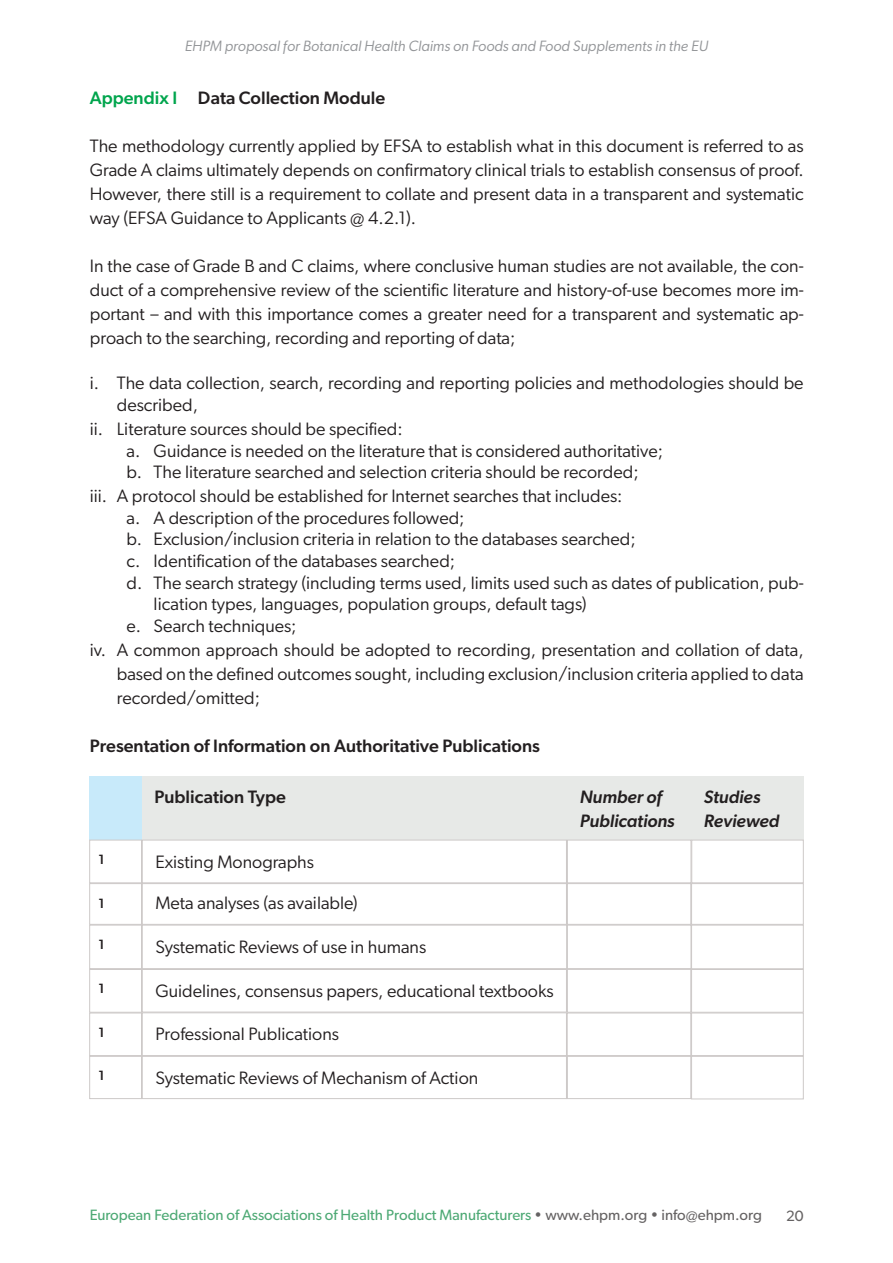
<style>
.page{position:relative;width:893px;height:1263px;background:#fff}
.page>*{position:absolute;margin:0;border:0;box-sizing:border-box;transform-origin:0 0}
.t1{font:18px/24px "Gibson";color:#231f20;text-align:justify}
.List_style{font:500 18px "Gibson";color:#231f20}
.t2{font:italic 500 18px/24px "Gibson";color:#231f20}
.Mini_title{font:500 18px "Gibson";color:#231f20}
.t3{font:15px "Gibson";color:#008439}
.t4{font:italic 15px "Gibson";color:#939598}
.t5{font:15px "Gibson";color:#231f20}
.t6{font:500 13.5px "Gibson";color:#231f20}
.s1{color:#00a54d}
.s2{color:#231f20}
</style>
<div class="page">
<div style="left:89px;top:776px;width:53px;height:64px;background:#c8eafa"></div>
<div style="left:89px;top:840px;width:53px;height:43px;border:1px solid #cdc9c8"></div>
<div style="left:89px;top:883px;width:53px;height:42px;border:1px solid #cdc9c8"></div>
<div style="left:89px;top:925px;width:53px;height:44px;border:1px solid #cdc9c8"></div>
<div style="left:89px;top:969px;width:53px;height:44px;border:1px solid #cdc9c8"></div>
<div style="left:89px;top:1013px;width:53px;height:43px;border:1px solid #cdc9c8"></div>
<div style="left:89px;top:1056px;width:53px;height:43px;border:1px solid #cdc9c8"></div>
<div style="left:691px;top:776px;width:113px;height:64px;background:#e7e9e7"></div>
<div style="left:567px;top:776px;width:124px;height:64px;background:#e7e9e7"></div>
<div style="left:142px;top:776px;width:425px;height:64px;background:#e7e9e7"></div>
<div style="left:142px;top:840px;width:425px;height:43px;border:1px solid #cdc9c8"></div>
<div style="left:142px;top:883px;width:425px;height:42px;border:1px solid #cdc9c8"></div>
<div style="left:142px;top:925px;width:425px;height:44px;border:1px solid #cdc9c8"></div>
<div style="left:142px;top:969px;width:425px;height:43px;border:1px solid #cdc9c8"></div>
<div style="left:142px;top:1012px;width:425px;height:44px;border:1px solid #cdc9c8"></div>
<div style="left:142px;top:1056px;width:425px;height:43px;border:1px solid #cdc9c8"></div>
<div style="left:567px;top:840px;width:124px;height:43px;border:1px solid #cdc9c8"></div>
<div style="left:567px;top:883px;width:124px;height:42px;border:1px solid #cdc9c8"></div>
<div style="left:567px;top:925px;width:124px;height:44px;border:1px solid #cdc9c8"></div>
<div style="left:567px;top:969px;width:124px;height:44px;border:1px solid #cdc9c8"></div>
<div style="left:567px;top:1013px;width:124px;height:43px;border:1px solid #cdc9c8"></div>
<div style="left:567px;top:1056px;width:124px;height:43px;border:1px solid #cdc9c8"></div>
<div style="left:691px;top:840px;width:113px;height:43px;border:1px solid #cdc9c8"></div>
<div style="left:691px;top:883px;width:113px;height:42px;border:1px solid #cdc9c8"></div>
<div style="left:691px;top:925px;width:113px;height:44px;border:1px solid #cdc9c8"></div>
<div style="left:691px;top:969px;width:113px;height:44px;border:1px solid #cdc9c8"></div>
<div style="left:691px;top:1013px;width:113px;height:43px;border:1px solid #cdc9c8"></div>
<div style="left:691px;top:1056px;width:113px;height:43px;border:1px solid #cdc9c8"></div>
<p class="t4" style="left:185px;top:37px;width:525px">EHPM proposal for Botanical Health Claims on Foods and Food Supplements in the EU</p>
<p class="Mini_title" style="left:90px;top:87px;width:297px"><span class="s1">Appendix I</span> Data Collection Module</p>
<p class="t1" style="left:90px;top:133px;width:715px">The methodology currently applied by EFSA to establish what in this document is referred to as Grade A claims ultimately depends on confirmatory clinical trials to establish consensus of proof.<br>However, there still is a requirement to collate and present data in a transparent and systematic way (EFSA Guidance to Applicants @ 4.2.1).</p>
<p class="t1" style="left:90px;top:253px;width:715px">In the case of Grade B and C claims, where conclusive human studies are not available, the con&shy;duct of a comprehensive review of the scientific literature and history-of-use becomes more im&shy;portant – and with this importance comes a greater need for a transparent and systematic ap&shy;proach to the searching, recording and reporting of data;</p>
<p class="t1" style="left:117px;top:372px;width:688px;line-height:21.6px;text-indent:-27px">i. The data collection, search, recording and reporting policies and methodologies should be described,</p>
<p class="t1" style="left:90px;top:416px;width:314px">ii. Literature sources should be specified:</p>
<p class="t1" style="left:127px;top:438px;width:538px">a. Guidance is needed on the literature that is considered authoritative;</p>
<p class="t1" style="left:127px;top:460px;width:513px">b. The literature searched and selection criteria should be recorded;</p>
<p class="t1" style="left:90px;top:484px;width:534px">iii. A protocol should be established for Internet searches that includes:</p>
<p class="t1" style="left:127px;top:505px;width:339px">a. A description of the procedures followed;</p>
<p class="t1" style="left:127px;top:527px;width:511px">b. Exclusion/inclusion criteria in relation to the databases searched;</p>
<p class="t1" style="left:127px;top:548px;width:330px">c. Identification of the databases searched;</p>
<p class="t1" style="left:154px;top:571px;width:651px;line-height:21.6px;text-indent:-27px">d. The search strategy (including terms used, limits used such as dates of publication, pub&shy;lication types, languages, population groups, default tags)</p>
<p class="t1" style="left:127px;top:613px;width:171px">e. Search techniques;</p>
<p class="t1" style="left:117px;top:637px;width:688px;text-indent:-27px">iv. A common approach should be adopted to recording, presentation and collation of data, based on the defined outcomes sought, including exclusion/inclusion criteria applied to data recorded/omitted;</p>
<p class="List_style" style="left:90px;top:735px;width:452px">Presentation of Information on Authoritative Publications</p>
<p class="t6" style="left:99px;top:851px;width:8px">1</p>
<p class="t6" style="left:99px;top:895px;width:8px">1</p>
<p class="t6" style="left:99px;top:936px;width:8px">1</p>
<p class="t6" style="left:99px;top:981px;width:8px">1</p>
<p class="t6" style="left:99px;top:1024px;width:8px">1</p>
<p class="t6" style="left:99px;top:1067px;width:8px">1</p>
<p class="List_style" style="left:155px;top:786px;width:133px">Publication Type</p>
<p class="t1" style="left:155px;top:849px;width:160px">Existing Monographs</p>
<p class="t1" style="left:155px;top:890px;width:204px">Meta analyses (as available)</p>
<p class="t1" style="left:155px;top:934px;width:272px">Systematic Reviews of use in humans</p>
<p class="t1" style="left:155px;top:978px;width:400px">Guidelines, consensus papers, educational textbooks</p>
<p class="t1" style="left:155px;top:1022px;width:185px">Professional Publications</p>
<p class="t1" style="left:155px;top:1065px;width:324px">Systematic Reviews of Mechanism of Action</p>
<p class="t2" style="left:580px;top:784px;width:96px">Number of<br>Publications</p>
<p class="t2" style="left:704px;top:784px;width:77px">Studies<br>Reviewed</p>
<p class="t3" style="left:89px;top:1206px;width:674px">European Federation of Associations of Health Product Manufacturers <span class="s2">• www.ehpm.org • info@ehpm.org</span></p>
<p class="t5" style="left:786px;top:1207px;width:19px">20</p>
</div>
